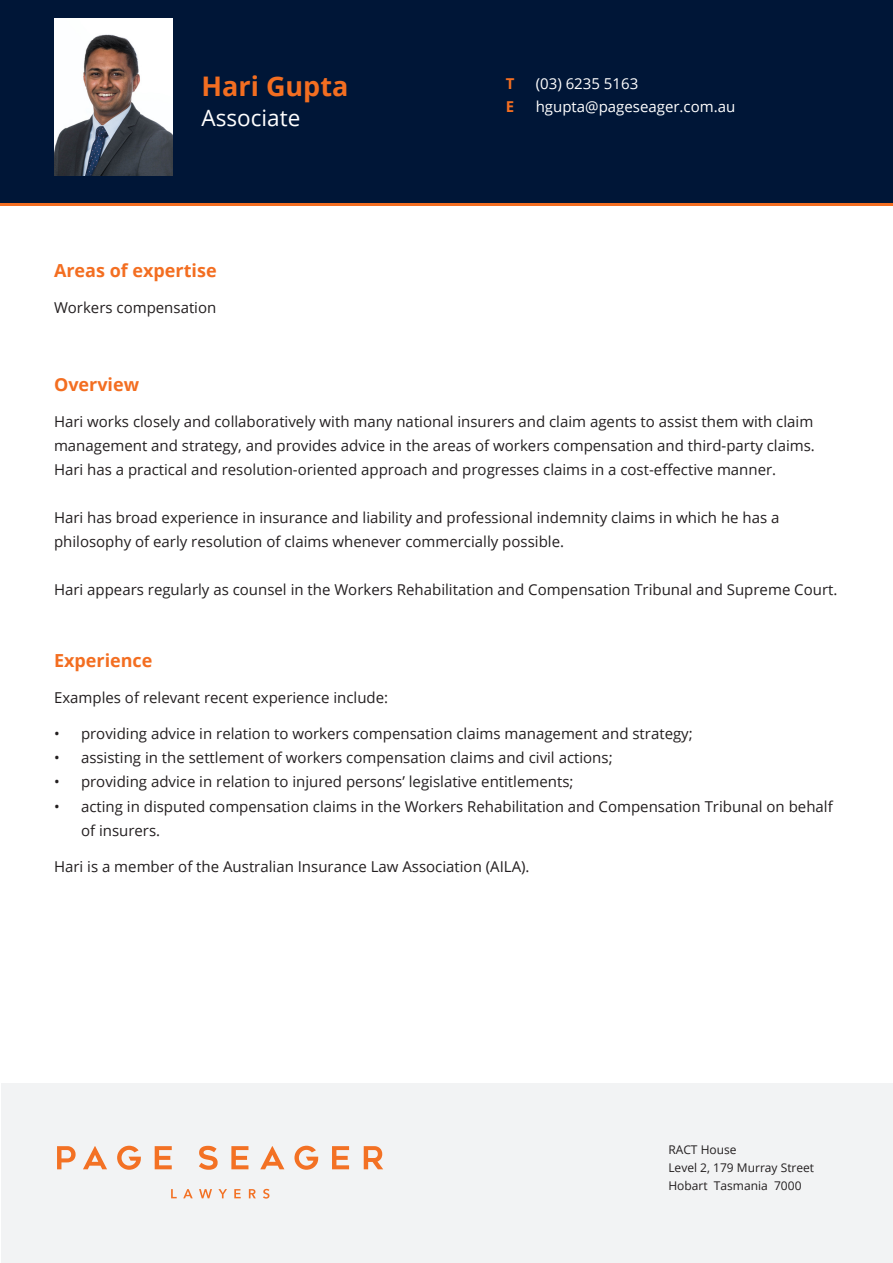
<style>
.page{position:relative;width:893px;height:1263px;background:#fff}
.page>*{position:absolute;margin:0;border:0;box-sizing:border-box;transform-origin:0 0}
.t1{font:700 27px "Open Sans";color:#f36e21}
.t2{font:22.5px "Open Sans";color:#fff}
.t3{font:700 18px "Open Sans";color:#f36e21}
.body{font:15px/24px "Open Sans";color:#231f20}
.t4{font:15px "Open Sans";color:#fff}
.t5{font:700 15px "Open Sans";color:#f36e21}
.t6{font:12px "Open Sans";color:#231f20}
</style>
<div class="page">
<svg style="left:0;top:202px;width:893px;height:4px;fill:#f36e21"></svg>
<div style="left:0;top:0;width:893px;height:202px;background:#001637"></div>
<img style="left:54px;top:18px;width:118px;height:158px">
<div style="left:2px;top:1083px;width:891px;height:180px;background:#f2f3f4"></div>
<svg style="left:57px;top:1146px;width:19px;height:23px"></svg>
<svg style="left:83px;top:1146px;width:24px;height:23px"></svg>
<svg style="left:155px;top:1146px;width:17px;height:23px"></svg>
<svg style="left:199px;top:1146px;width:19px;height:24px"></svg>
<svg style="left:231px;top:1146px;width:17px;height:23px"></svg>
<svg style="left:260px;top:1146px;width:24px;height:23px"></svg>
<svg style="left:332px;top:1146px;width:17px;height:23px"></svg>
<svg style="left:364px;top:1146px;width:19px;height:23px"></svg>
<svg style="left:117px;top:1146px;width:24px;height:24px"></svg>
<svg style="left:294px;top:1146px;width:24px;height:24px"></svg>
<svg style="left:171px;top:1189px;width:6px;height:9px"></svg>
<svg style="left:183px;top:1189px;width:10px;height:9px"></svg>
<svg style="left:199px;top:1189px;width:13px;height:9px"></svg>
<svg style="left:218px;top:1189px;width:9px;height:9px"></svg>
<svg style="left:234px;top:1189px;width:7px;height:9px"></svg>
<svg style="left:249px;top:1189px;width:7px;height:9px"></svg>
<svg style="left:263px;top:1189px;width:6px;height:9px"></svg>
<p class="t1" style="left:202px;top:67px;width:148px">Hari Gupta</p>
<p class="t2" style="left:202px;top:102px;width:100px">Associate</p>
<p class="t3" style="left:54px;top:258px;width:164px">Areas of expertise</p>
<p class="body" style="left:54px;top:296px;width:164px">Workers compensation</p>
<p class="t5" style="left:506px;top:73px;width:10px">T</p>
<p class="t5" style="left:506px;top:96px;width:10px">E</p>
<p class="t4" style="left:536px;top:73px;width:104px">(03) 6235 5163</p>
<p class="t4" style="left:536px;top:96px;width:201px">hgupta@pageseager.com.au</p>
<p class="t3" style="left:54px;top:372px;width:87px">Overview</p>
<p class="body" style="left:54px;top:410px;width:762px;text-align:justify">Hari works closely and collaboratively with many national insurers and claim agents to assist them with claim management and strategy, and provides advice in the areas of workers compensation and third-party claims.<br>Hari has a practical and resolution-oriented approach and progresses claims in a cost-effective manner.</p>
<p class="body" style="left:54px;top:506px;width:727px">Hari has broad experience in insurance and liability and professional indemnity claims in which he has a philosophy of early resolution of claims whenever commercially possible.</p>
<p class="body" style="left:54px;top:578px;width:785px">Hari appears regularly as counsel in the Workers Rehabilitation and Compensation Tribunal and Supreme Court.</p>
<p class="t3" style="left:54px;top:648px;width:100px">Experience</p>
<p class="body" style="left:54px;top:686px;width:336px">Examples of relevant recent experience include:</p>
<p class="body" style="left:54px;top:722px;width:640px">• providing advice in relation to workers compensation claims management and strategy;</p>
<p class="body" style="left:54px;top:746px;width:560px">• assisting in the settlement of workers compensation claims and civil actions;</p>
<p class="body" style="left:54px;top:770px;width:521px">• providing advice in relation to injured persons’ legislative entitlements;</p>
<p class="body" style="left:81px;top:794px;width:753px;text-indent:-27px">• acting in disputed compensation claims in the Workers Rehabilitation and Compensation Tribunal on behalf of insurers.</p>
<p class="body" style="left:54px;top:854px;width:477px">Hari is a member of the Australian Insurance Law Association (AILA).</p>
<p class="t6" style="left:668px;top:1142px;width:70px">RACT House</p>
<p class="t6" style="left:668px;top:1160px;width:147px">Level 2, 179 Murray Street</p>
<p class="t6" style="left:668px;top:1178px;width:135px">Hobart Tasmania 7000</p>
</div>
